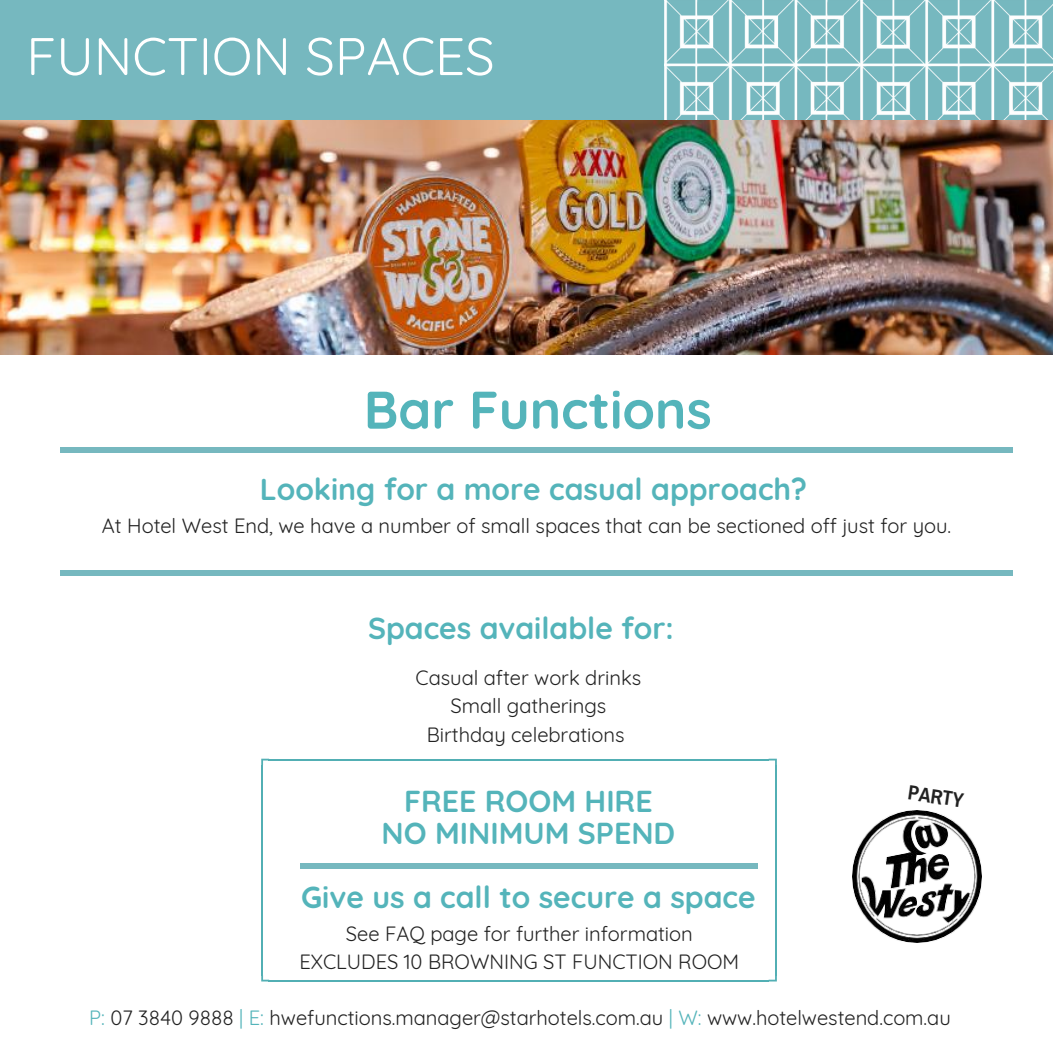
<style>
.page{position:relative;width:1053px;height:1053px;background:#fff}
.page>*{position:absolute;margin:0;border:0;box-sizing:border-box;transform-origin:0 0}
.t1{font:52.75px "Quicksand";color:#fff}
.t2{font:700 52.75px "Quicksand";color:#54b4ba}
.t3{font:700 30.25px/32px "Quicksand";color:#54b4ba;text-align:center}
.t4{font:20.25px/28.2px "Quicksand";color:#222;text-align:center}
.t5{font:700 20.25px "Archivo Narrow";color:#222}
.s1{color:#54b4ba}
</style>
<div class="page">
<div style="left:0;top:0;width:1052px;height:129px;background:#76b8bf"></div>
<div style="left:60px;top:447px;width:953px;height:5px;background:#76b8bf"></div>
<div style="left:60px;top:570px;width:953px;height:6px;background:#76b8bf"></div>
<svg style="left:261px;top:758px;width:8px;height:6px"></svg>
<hr style="left:261px;top:764px;width:2px;height:211px;background:#52afb4">
<svg style="left:261px;top:975px;width:8px;height:6px"></svg>
<hr style="left:269px;top:979px;width:499px;height:2px;background:#52afb4">
<svg style="left:768px;top:975px;width:8px;height:6px"></svg>
<hr style="left:775px;top:764px;width:1px;height:211px;background:#52afb4">
<hr style="left:269px;top:758px;width:499px;height:2px;background:#52afb4">
<svg style="left:768px;top:758px;width:8px;height:6px"></svg>
<div style="left:300px;top:863px;width:458px;height:6px;background:#76b8bf"></div>
<img style="left:852px;top:810px;width:129px;height:132px">
<img style="left:664px;top:0;width:388px;height:120px">
<img style="left:0;top:120px;width:1052px;height:235px">
<h1 class="t1" style="left:26px;top:22px;width:470px">FUNCTION SPACES</h1>
<h1 class="t2" style="left:364px;top:376px;width:349px">Bar Functions</h1>
<h2 class="t3" style="left:260px;top:473px;width:548px">Looking for a more casual approach?</h2>
<p class="t4" style="left:102px;top:511px;width:850px">At Hotel West End, we have a number of small spaces that can be sectioned off just for you.</p>
<h2 class="t3" style="left:368px;top:611px;width:307px">Spaces available for:</h2>
<p class="t4" style="left:415px;top:663px;width:227px">Casual after work drinks<br>Small gatherings<br>Birthday celebrations</p>
<h2 class="t3" style="left:381px;top:784px;width:295px">FREE ROOM HIRE<br>NO MINIMUM SPEND</h2>
<h2 class="t3" style="left:301px;top:880px;width:456px">Give us a call to secure a space</h2>
<p class="t4" style="left:299px;top:918px;width:441px">See FAQ page for further information<br>EXCLUDES 10 BROWNING ST FUNCTION ROOM</p>
<p class="t5" style="left:909px;top:781px;width:57px;rotate:8deg">PARTY</p>
<p class="t4" style="left:89px;top:1003px;width:863px"><span class="s1">P:</span> 07 3840 9888 <span class="s1">| E:</span> hwefunctions.manager@starhotels.com.au <span class="s1">| W:</span> www.hotelwestend.com.au</p>
</div>
